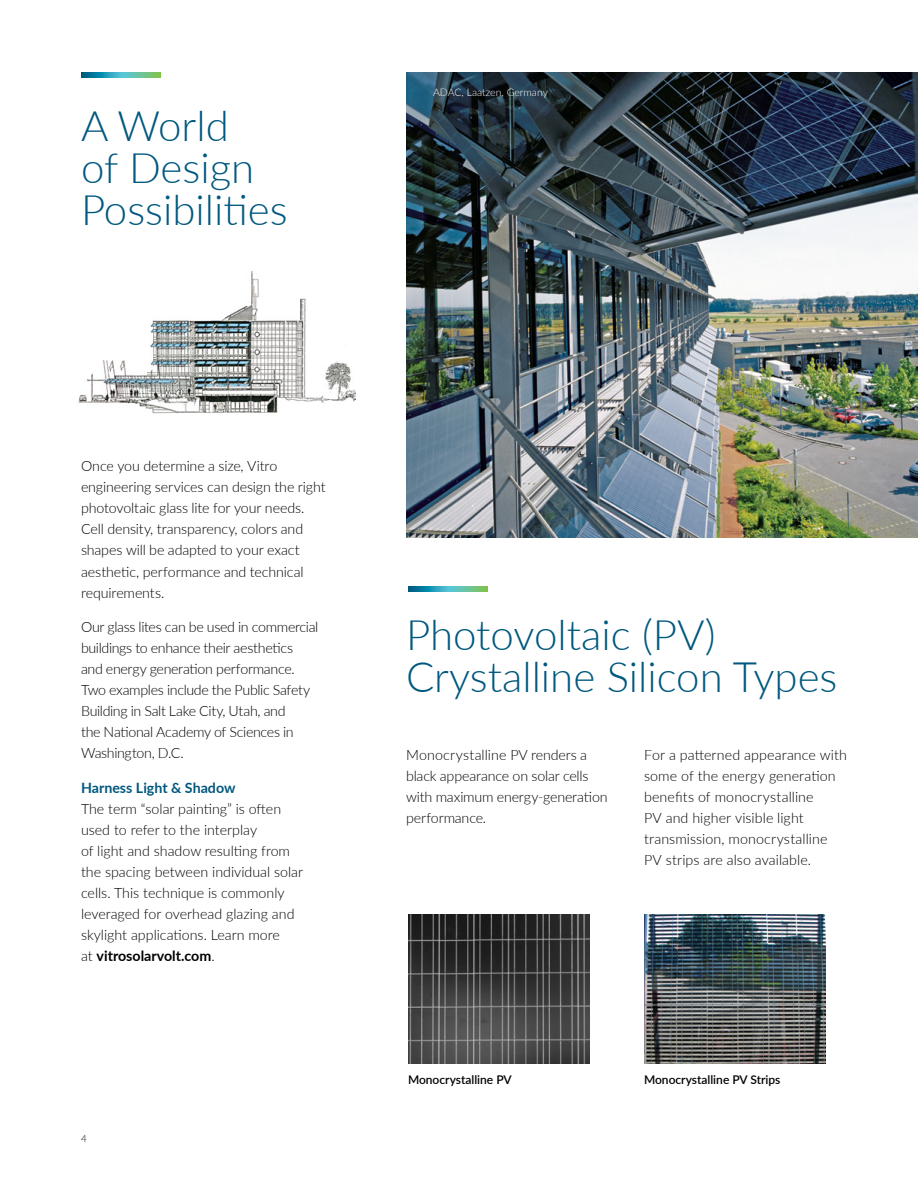
<style>
.page{position:relative;width:918px;height:1188px;background:#fff}
.page>*{position:absolute;margin:0;border:0;box-sizing:border-box;transform-origin:0 0}
.t1{font:300 42px/42px "Lato";color:#00587e}
.t2{font:300 14.25px/21px "Lato";letter-spacing:-.005em;color:#000}
.t3{font:300 14.25px/21px "Lato";letter-spacing:-.025em;color:#000}
.t4{font:700 14.25px "Lato";color:#00587e}
.t5{font:600 12px "Lato";color:#000}
.t6{font:300 10.5px "Lato";color:#fff}
.t7{font:300 9.75px "Lato";color:#000}
.s1{font-weight:700}
</style>
<div class="page">
<svg style="left:81px;top:72px;width:80px;height:5px"></svg>
<img style="left:78px;top:271px;width:277px;height:143px">
<img style="left:406px;top:72px;width:512px;height:466px">
<svg style="left:408px;top:586px;width:80px;height:5px"></svg>
<img style="left:644px;top:915px;width:181px;height:149px">
<img style="left:408px;top:915px;width:181px;height:149px">
<h1 class="t1" style="left:81px;top:103px;width:208px">A World<br>of Design<br>Possibilities</h1>
<p class="t6" style="left:433px;top:85px;width:116px">ADAC, Laatzen, Germany</p>
<p class="t2" style="left:81px;top:455px;width:246px">Once you determine a size, Vitro engineering services can design the right photovoltaic glass lite for your needs.<br>Cell density, transparency, colors and shapes will be adapted to your exact aesthetic, performance and technical requirements.</p>
<p class="t3" style="left:81px;top:616px;width:239px">Our glass lites can be used in commercial buildings to enhance their aesthetics and energy generation performance.<br>Two examples include the Public Safety Building in Salt Lake City, Utah, and<br>the National Academy of Sciences in Washington, D.C.</p>
<p class="t4" style="left:81px;top:777px;width:156px">Harness Light &amp; Shadow</p>
<p class="t2" style="left:81px;top:797px;width:224px">The term “solar painting” is often used to refer to the interplay<br>of light and shadow resulting from the spacing between individual solar cells. This technique is commonly leveraged for overhead glazing and skylight applications. Learn more<br>at <span class="s1">vitrosolarvolt.com</span>.</p>
<p class="t7" style="left:81px;top:1132px;width:7px">4</p>
<h1 class="t1" style="left:406px;top:612px;width:433px">Photovoltaic (PV)<br>Crystalline Silicon Types</h1>
<p class="t2" style="left:406px;top:744px;width:203px">Monocrystalline PV renders a black appearance on solar cells with maximum energy-generation performance.</p>
<p class="t2" style="left:644px;top:744px;width:205px">For a patterned appearance with some of the energy generation benefits of monocrystalline<br>PV and higher visible light transmission, monocrystalline<br>PV strips are also available.</p>
<p class="t5" style="left:408px;top:1071px;width:105px">Monocrystalline PV</p>
<p class="t5" style="left:644px;top:1071px;width:138px">Monocrystalline PV Strips</p>
</div>
